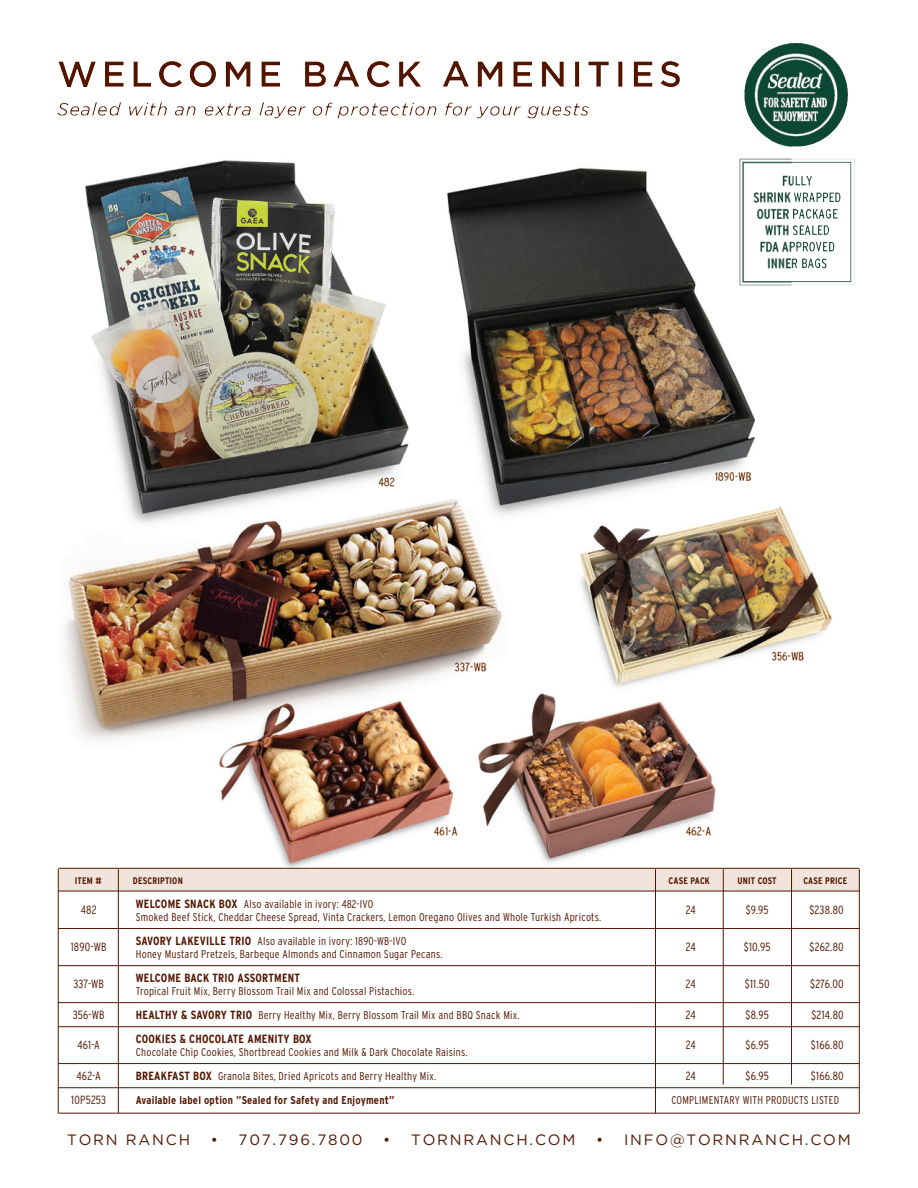
<style>
.page{position:relative;width:918px;height:1188px;background:#fff}
.page>*{position:absolute;margin:0;border:0;box-sizing:border-box;transform-origin:0 0}
.t1{font:15px "Gotham";letter-spacing:.12em;color:#531600}
.t2{font:300 condensed 11.85px "Interstate";letter-spacing:.02em;color:#531600}
.t3{font:700 condensed 11.85px "Interstate";letter-spacing:.02em;color:#531600}
.t4{font:300 condensed 11.25px "Interstate";letter-spacing:.02em;color:#531600}
.t5{font:700 condensed 11.25px "Interstate";letter-spacing:.02em;color:#531600}
.t6{font:700 condensed 9.45px "Interstate";letter-spacing:.02em;color:#531600}
.s1{font-weight:700;font-size:11.85px}
</style>
<div class="page">
<img style="left:57px;top:43px;width:803px;height:825px">
<div style="left:58px;top:869px;width:801px;height:22px;background:#f0e4dc"></div>
<hr style="left:58px;top:891px;width:801px;height:1px;background:#531600">
<hr style="left:58px;top:928px;width:801px;height:1px;background:#531600">
<hr style="left:58px;top:965px;width:801px;height:1px;background:#531600">
<hr style="left:58px;top:1002px;width:801px;height:1px;background:#531600">
<hr style="left:58px;top:1026px;width:801px;height:1px;background:#531600">
<hr style="left:58px;top:1113px;width:801px;height:1px;background:#531600">
<hr style="left:58px;top:1063px;width:801px;height:1px;background:#531600">
<hr style="left:58px;top:1087px;width:801px;height:1px;background:#531600">
<hr style="left:118px;top:869px;width:1px;height:244px;background:#531600">
<hr style="left:58px;top:869px;width:1px;height:244px;background:#531600">
<hr style="left:655px;top:869px;width:1px;height:244px;background:#531600">
<hr style="left:723px;top:869px;width:1px;height:216px;background:#531600">
<hr style="left:791px;top:869px;width:1px;height:216px;background:#531600">
<hr style="left:859px;top:869px;width:1px;height:244px;background:#531600">
<hr style="left:58px;top:868px;width:801px;height:1px;background:#531600">
<p class="t6" style="left:75px;top:875px;width:28px">ITEM #</p>
<p class="t6" style="left:133px;top:875px;width:51px">DESCRIPTION</p>
<p class="t6" style="left:669px;top:875px;width:43px">CASE PACK</p>
<p class="t6" style="left:737px;top:875px;width:41px">UNIT COST</p>
<p class="t6" style="left:803px;top:875px;width:45px">CASE PRICE</p>
<p class="t2" style="left:81px;top:903px;width:17px">482</p>
<p class="t4" style="left:136px;top:897px;width:239px"><span class="s1">WELCOME SNACK BOX</span> Also available in ivory: 482-IVO</p>
<p class="t2" style="left:686px;top:903px;width:11px">24</p>
<p class="t2" style="left:746px;top:903px;width:24px">$9.95</p>
<p class="t2" style="left:809px;top:903px;width:36px">$238.80</p>
<p class="t4" style="left:136px;top:910px;width:467px">Smoked Beef Stick, Cheddar Cheese Spread, Vinta Crackers, Lemon Oregano Olives and Whole Turkish Apricots.</p>
<p class="t2" style="left:71px;top:940px;width:37px">1890-WB</p>
<p class="t4" style="left:136px;top:934px;width:272px"><span class="s1">SAVORY LAKEVILLE TRIO</span> Also available in ivory: 1890-WB-IVO</p>
<p class="t2" style="left:686px;top:940px;width:11px">24</p>
<p class="t2" style="left:744px;top:940px;width:28px">$10.95</p>
<p class="t2" style="left:810px;top:940px;width:36px">$262.80</p>
<p class="t4" style="left:136px;top:948px;width:308px">Honey Mustard Pretzels, Barbeque Almonds and Cinnamon Sugar Pecans.</p>
<p class="t2" style="left:73px;top:977px;width:32px">337-WB</p>
<p class="t3" style="left:136px;top:971px;width:166px">WELCOME BACK TRIO ASSORTMENT</p>
<p class="t2" style="left:686px;top:977px;width:11px">24</p>
<p class="t2" style="left:745px;top:977px;width:26px">$11.50</p>
<p class="t2" style="left:810px;top:977px;width:35px">$276.00</p>
<p class="t4" style="left:136px;top:985px;width:280px">Tropical Fruit Mix, Berry Blossom Trail Mix and Colossal Pistachios.</p>
<p class="t2" style="left:73px;top:1008px;width:33px">356-WB</p>
<p class="t4" style="left:136px;top:1009px;width:385px"><span class="s1">HEALTHY &amp; SAVORY TRIO</span> Berry Healthy Mix, Berry Blossom Trail Mix and BBQ Snack Mix.</p>
<p class="t2" style="left:686px;top:1008px;width:11px">24</p>
<p class="t2" style="left:746px;top:1008px;width:25px">$8.95</p>
<p class="t2" style="left:811px;top:1008px;width:34px">$214.80</p>
<p class="t2" style="left:77px;top:1038px;width:24px">461-A</p>
<p class="t3" style="left:136px;top:1032px;width:177px">COOKIES &amp; CHOCOLATE AMENITY BOX</p>
<p class="t2" style="left:686px;top:1038px;width:11px">24</p>
<p class="t2" style="left:746px;top:1038px;width:25px">$6.95</p>
<p class="t2" style="left:811px;top:1038px;width:34px">$166.80</p>
<p class="t4" style="left:136px;top:1046px;width:333px">Chocolate Chip Cookies, Shortbread Cookies and Milk &amp; Dark Chocolate Raisins.</p>
<p class="t2" style="left:76px;top:1069px;width:26px">462-A</p>
<p class="t4" style="left:136px;top:1070px;width:302px"><span class="s1">BREAKFAST BOX</span> Granola Bites, Dried Apricots and Berry Healthy Mix.</p>
<p class="t2" style="left:686px;top:1069px;width:11px">24</p>
<p class="t2" style="left:746px;top:1069px;width:25px">$6.95</p>
<p class="t2" style="left:811px;top:1069px;width:34px">$166.80</p>
<p class="t2" style="left:71px;top:1093px;width:37px">10P5253</p>
<p class="t5" style="left:136px;top:1094px;width:260px">Available label option ”Sealed for Safety and Enjoyment”</p>
<p class="t4" style="left:671px;top:1094px;width:169px">COMPLIMENTARY WITH PRODUCTS LISTED</p>
<h1 class="t1" style="left:67px;top:1132px;width:124px">TORN RANCH</h1>
<h1 class="t1" style="left:211px;top:1132px;width:153px">• 707.796.7800</h1>
<h1 class="t1" style="left:383px;top:1132px;width:194px">• TORNRANCH.COM</h1>
<h1 class="t1" style="left:596px;top:1132px;width:256px">• INFO@TORNRANCH.COM</h1>
</div>
